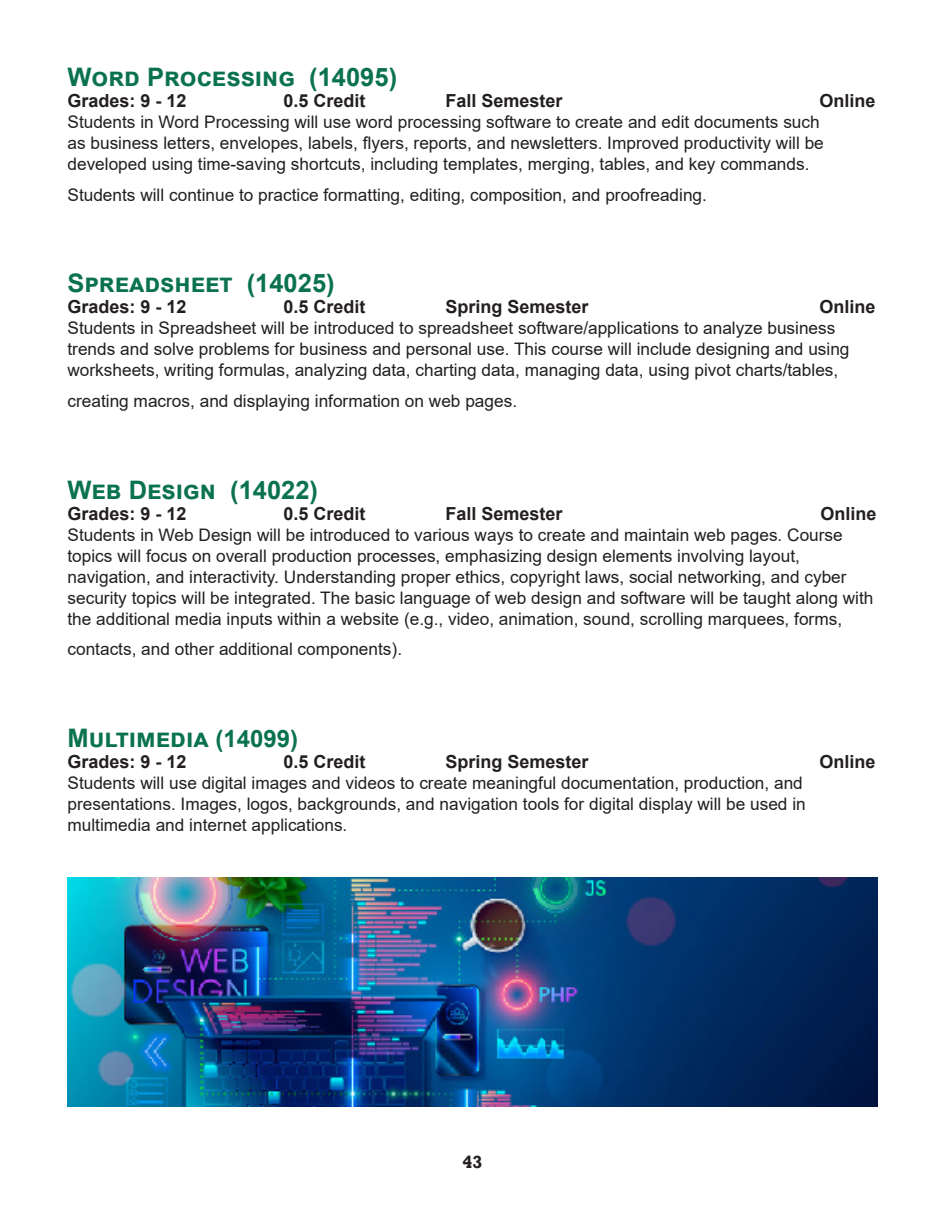
<style>
.page{position:relative;width:945px;height:1215px;background:#fff}
.page>*{position:absolute;margin:0;border:0;box-sizing:border-box;transform-origin:0 0}
.t1{font:700 25.5px "Arial";color:#0a7250}
.t2{font:700 18px "Arial";color:#231f20}
.t3{font:700 18px "Rockwell";color:#231f20}
.t4{font:17.25px/21px "Arial";color:#231f20}
.s1{font-size:24px}
</style>
<div class="page">
<img style="left:68px;top:878px;width:810px;height:229px">
<p class="t1" style="left:68px;top:59px;width:331px">Word Processing (14095)</p>
<p class="t2" style="left:68px;top:88px;width:121px">Grades: 9 - 12</p>
<p class="t2" style="left:284px;top:88px;width:84px">0.5 Credit</p>
<p class="t2" style="left:446px;top:88px;width:119px">Fall Semester</p>
<p class="t2" style="left:820px;top:88px;width:58px">Online</p>
<p class="t4" style="left:68px;top:111px;width:758px">Students in Word Processing will use word processing software to create and edit documents such as business letters, envelopes, labels, flyers, reports, and newsletters. Improved productivity will be developed using time-saving shortcuts, including templates, merging, tables, and key commands.</p>
<p class="t4" style="left:68px;top:184px;width:641px">Students will continue to practice formatting, editing, composition, and proofreading.</p>
<p class="t1" style="left:68px;top:266px;width:269px">Spreadsheet (14025)</p>
<p class="t2" style="left:68px;top:294px;width:121px">Grades: 9 - 12</p>
<p class="t2" style="left:284px;top:294px;width:84px">0.5 Credit</p>
<p class="t2" style="left:446px;top:294px;width:145px">Spring Semester</p>
<p class="t2" style="left:820px;top:294px;width:58px">Online</p>
<p class="t4" style="left:68px;top:318px;width:784px">Students in Spreadsheet will be introduced to spreadsheet software/applications to analyze business trends and solve problems for business and personal use. This course will include designing and using worksheets, writing formulas, analyzing data, charting data, managing data, using pivot charts/tables,</p>
<p class="t4" style="left:68px;top:390px;width:451px">creating macros, and displaying information on web pages.</p>
<p class="t1" style="left:68px;top:472px;width:252px">Web Design (14022)</p>
<p class="t2" style="left:68px;top:501px;width:121px">Grades: 9 - 12</p>
<p class="t2" style="left:284px;top:501px;width:84px">0.5 Credit</p>
<p class="t2" style="left:446px;top:501px;width:119px">Fall Semester</p>
<p class="t2" style="left:821px;top:501px;width:58px">Online</p>
<p class="t4" style="left:68px;top:524px;width:808px">Students in Web Design will be introduced to various ways to create and maintain web pages. Course topics will focus on overall production processes, emphasizing design elements involving layout, navigation, and interactivity. Understanding proper ethics, copyright laws, social networking, and cyber security topics will be integrated. The basic language of web design and software will be taught along with the additional media inputs within a website (e.g., video, animation, sound, scrolling marquees, forms,</p>
<p class="t4" style="left:68px;top:639px;width:336px">contacts, and other additional components).</p>
<p class="t1" style="left:68px;top:720px;width:232px">Multimedia <span class="s1">(14099)</span></p>
<p class="t2" style="left:68px;top:749px;width:121px">Grades: 9 - 12</p>
<p class="t2" style="left:284px;top:749px;width:84px">0.5 Credit</p>
<p class="t2" style="left:446px;top:749px;width:145px">Spring Semester</p>
<p class="t2" style="left:820px;top:749px;width:58px">Online</p>
<p class="t4" style="left:68px;top:773px;width:740px">Students will use digital images and videos to create meaningful documentation, production, and presentations. Images, logos, backgrounds, and navigation tools for digital display will be used in multimedia and internet applications.</p>
<p class="t3" style="left:463px;top:1151px;width:21px">43</p>
</div>
